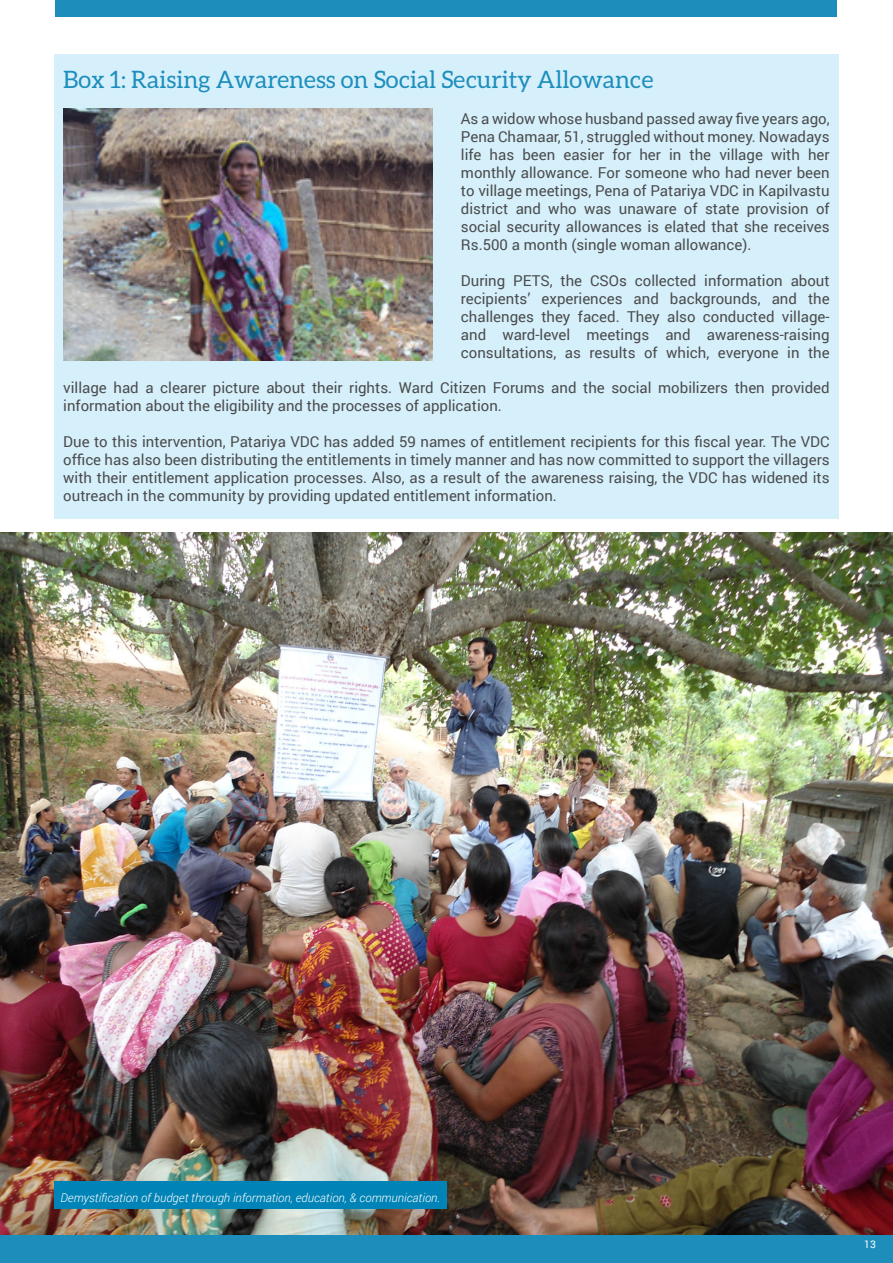
<style>
.page{position:relative;width:893px;height:1263px;background:#fff}
.page>*{position:absolute;margin:0;border:0;box-sizing:border-box;transform-origin:0 0}
.t1{font:24px "Aleo";color:#1d8ebc}
.t2{font:15px/18px "Roboto";color:#4b4c4d;text-align:justify}
.t3{font:italic 300 12px "Roboto";color:#fff}
.t4{font:10.5px "Roboto";color:#fff}
</style>
<div class="page">
<div style="left:0;top:1234px;width:893px;height:29px;background:#1d8ebc"></div>
<div style="left:55px;top:0;width:782px;height:17px;background:#1d8ebc"></div>
<div style="left:54px;top:54px;width:785px;height:465px;background:#d6f0fb"></div>
<img style="left:63px;top:108px;width:369px;height:253px">
<img style="left:0;top:533px;width:893px;height:701px">
<div style="left:54px;top:1182px;width:393px;height:27px;background:#0083b6"></div>
<p class="t1" style="left:63px;top:66px;width:592px">Box 1: Raising Awareness on Social Security Allowance</p>
<p class="t2" style="left:461px;top:109px;width:370px">As a widow whose husband passed away five years ago, Pena Chamaar, 51, struggled without money. Nowadays life has been easier for her in the village with her monthly allowance. For someone who had never been to village meetings, Pena of Patariya VDC in Kapilvastu district and who was unaware of state provision of social security allowances is elated that she receives Rs.500 a month (single woman allowance).</p>
<p class="t2" style="left:461px;top:271px;width:370px">During PETS, the CSOs collected information about recipients’ experiences and backgrounds, and the challenges they faced. They also conducted village&shy;and ward-level meetings and awareness-raising consultations, as results of which, everyone in the</p>
<p class="t2" style="left:63px;top:378px;width:768px">village had a clearer picture about their rights. Ward Citizen Forums and the social mobilizers then provided information about the eligibility and the processes of application.</p>
<p class="t2" style="left:63px;top:432px;width:768px">Due to this intervention, Patariya VDC has added 59 names of entitlement recipients for this fiscal year. The VDC office has also been distributing the entitlements in timely manner and has now committed to support the villagers with their entitlement application processes. Also, as a result of the awareness raising, the VDC has widened its outreach in the community by providing updated entitlement information.</p>
<p class="t3" style="left:61px;top:1189px;width:381px">Demystification of budget through information, education, &amp; communication.</p>
<p class="t4" style="left:864px;top:1237px;width:13px">13</p>
</div>
